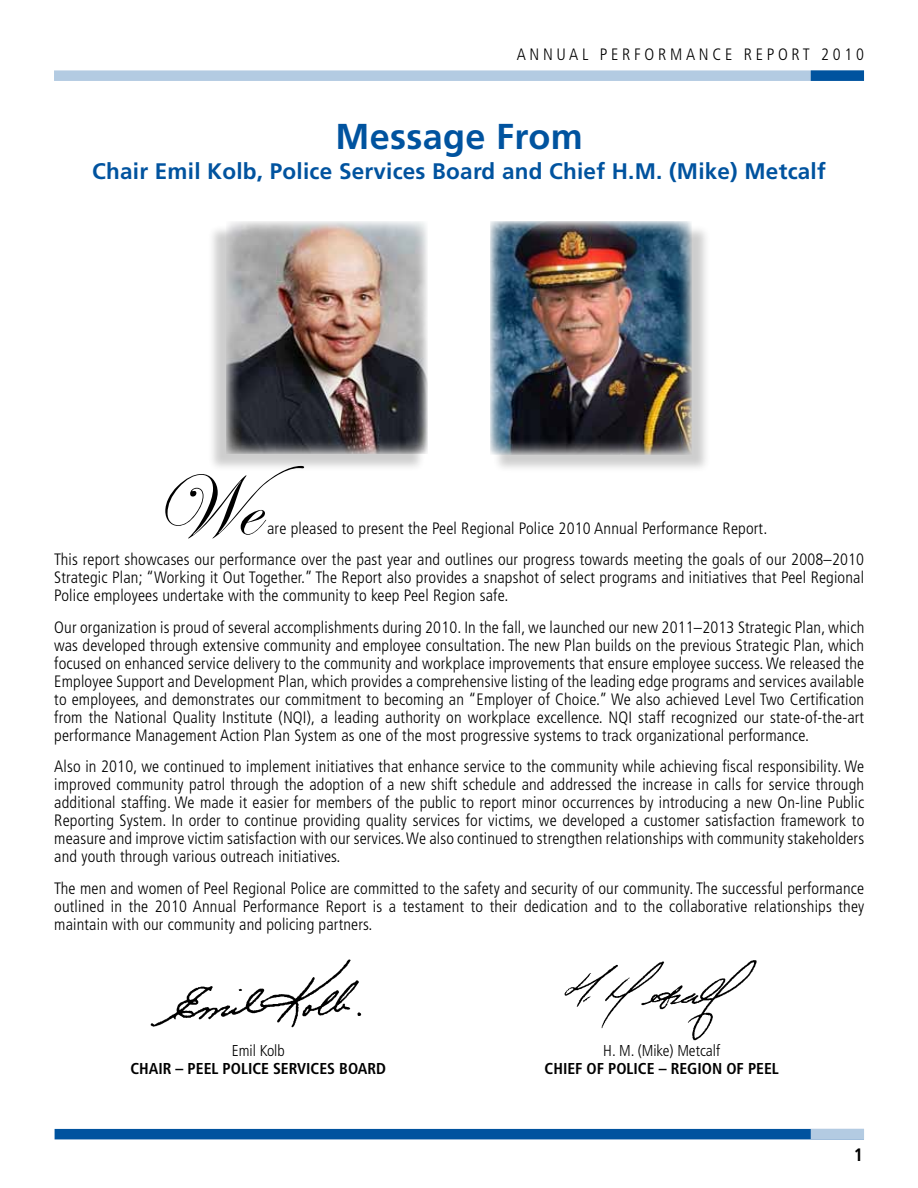
<style>
.page{position:relative;width:918px;height:1188px;background:#fff}
.page>*{position:absolute;margin:0;border:0;box-sizing:border-box;transform-origin:0 0}
.t1{font:90px "Edwardian Script ITC";color:#000}
.t2{font:700 36px "Frutiger";letter-spacing:.01em;color:#00539f}
.t3{font:700 22.5px "Frutiger";letter-spacing:.01em;color:#00539f}
.t4{font:700 condensed 18px "Frutiger";color:#000}
.t5{font:300 condensed 16.5px/18px "Frutiger";letter-spacing:.01em;color:#000;text-align:justify}
.t6{font:300 condensed 16.5px "Frutiger";letter-spacing:.225em;color:#000}
.t7{font:700 condensed 15.75px "Frutiger";color:#000}
.t8{font:300 condensed 15.75px "Frutiger";color:#000}
</style>
<div class="page">
<div style="left:54px;top:70px;width:810px;height:11px;background:#b3cbe2"></div>
<div style="left:811px;top:70px;width:53px;height:11px;background:#00539f"></div>
<div style="left:55px;top:1129px;width:809px;height:10px;background:#00539f"></div>
<div style="left:811px;top:1129px;width:53px;height:10px;background:#b3cbe2"></div>
<div style="left:207px;top:224px;width:219px;height:249px;background:#000;opacity:.2"></div>
<img style="left:226px;top:221px;width:202px;height:233px">
<div style="left:492px;top:224px;width:218px;height:249px;background:#000;opacity:.2"></div>
<img style="left:490px;top:221px;width:202px;height:233px">
<img style="left:565px;top:960px;width:192px;height:81px">
<img style="left:150px;top:959px;width:212px;height:69px">
<p class="t6" style="left:517px;top:45px;width:349px">ANNUAL PERFORMANCE REPORT 2010</p>
<h2 class="t2" style="left:335px;top:115px;width:249px">Message From</h2>
<h3 class="t3" style="left:92px;top:157px;width:735px">Chair Emil Kolb, Police Services Board and Chief H.M. (Mike) Metcalf</h3>
<h1 class="t1" style="left:152px;top:457px;width:154px">We</h1>
<p class="t5" style="left:54px;top:513px;width:811px;line-height:31.5px;text-indent:213px">are pleased to present the Peel Regional Police 2010 Annual Performance Report.<br>This report showcases our performance over the past year and outlines our progress towards meeting the goals of our 2008–2010</p>
<p class="t5" style="left:54px;top:569px;width:811px">Strategic Plan; “Working it Out Together.” The Report also provides a snapshot of select programs and initiatives that Peel Regional<br>Police employees undertake with the community to keep Peel Region safe.</p>
<p class="t5" style="left:54px;top:618px;width:812px">Our organization is proud of several accomplishments during 2010. In the fall, we launched our new 2011–2013 Strategic Plan, which was developed through extensive community and employee consultation. The new Plan builds on the previous Strategic Plan, which focused on enhanced service delivery to the community and workplace improvements that ensure employee success. We released the Employee Support and Development Plan, which provides a comprehensive listing of the leading edge programs and services available to employees, and demonstrates our commitment to becoming an “Employer of Choice.” We also achieved Level Two Certification from the National Quality Institute (NQI), a leading authority on workplace excellence. NQI staff recognized our state-of-the-art performance Management Action Plan System as one of the most progressive systems to track organizational performance.</p>
<p class="t5" style="left:54px;top:758px;width:812px">Also in 2010, we continued to implement initiatives that enhance service to the community while achieving fiscal responsibility. We improved community patrol through the adoption of a new shift schedule and addressed the increase in calls for service through additional staffing. We made it easier for members of the public to report minor occurrences by introducing a new On-line Public Reporting System. In order to continue providing quality services for victims, we developed a customer satisfaction framework to measure and improve victim satisfaction with our services. We also continued to strengthen relationships with community stakeholders and youth through various outreach initiatives.</p>
<p class="t5" style="left:54px;top:879px;width:812px">The men and women of Peel Regional Police are committed to the safety and security of our community. The successful performance outlined in the 2010 Annual Performance Report is a testament to their dedication and to the collaborative relationships they maintain with our community and policing partners.</p>
<p class="t8" style="left:232px;top:1041px;width:55px">Emil Kolb</p>
<p class="t8" style="left:603px;top:1041px;width:118px">H. M. (Mike) Metcalf</p>
<p class="t7" style="left:130px;top:1059px;width:257px">CHAIR – PEEL POLICE SERVICES BOARD</p>
<p class="t7" style="left:545px;top:1059px;width:236px">CHIEF OF POLICE – REGION OF PEEL</p>
<p class="t4" style="left:854px;top:1144px;width:11px">1</p>
</div>
